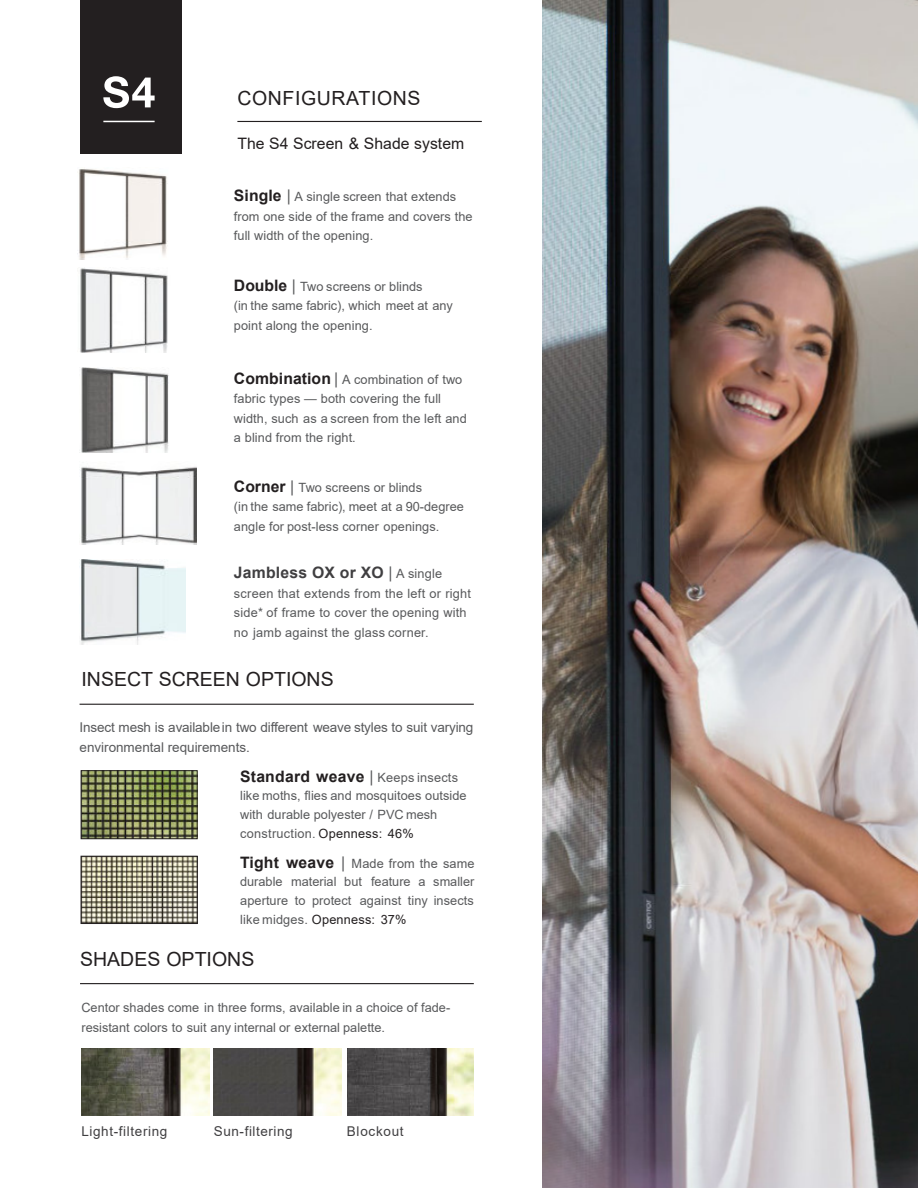
<style>
.page{position:relative;width:918px;height:1188px;background:#fff}
.page>*{position:absolute;margin:0;border:0;box-sizing:border-box;transform-origin:0 0}
.t1{font:19.5px "Arial";color:#231f20}
.t2{font:19.5px "Arial";letter-spacing:.03em;color:#231f20}
.t3{font:700 15.75px "Arial";letter-spacing:.015em;color:#231f20}
.t4{font:15.75px "Arial";letter-spacing:.005em;color:#231f20}
.t5{font:700 15.75px "Arial";letter-spacing:.015em;color:#403f41}
.t6{font:13.5px/19.5px "Arial";letter-spacing:-.01em;color:#58595b}
.t7{font:13.5px "Arial";letter-spacing:.045em;color:#403f41}
.t8{font:12.75px/19.5px "Arial";letter-spacing:.005em;color:#58595b}
.s1{font-weight:700;font-size:15.75px;color:#231f20}
.s2{font-size:15.75px}
.s3{font-weight:400;color:#58595b}
.s4{font-weight:400;font-size:12.75px;color:#58595b}
.s5{color:#231f20}
</style>
<div class="page">
<img style="left:543px;top:0;width:375px;height:1188px">
<hr style="left:237px;top:121px;width:245px;height:1px;background:#231f20">
<img style="left:82px;top:1049px;width:127px;height:66px">
<img style="left:214px;top:1049px;width:127px;height:66px">
<img style="left:348px;top:1049px;width:126px;height:66px">
<hr style="left:80px;top:983px;width:394px;height:1px;background:#231f20">
<img style="left:83px;top:772px;width:113px;height:65px">
<div style="left:81px;top:770px;width:117px;height:69px;border:1px solid #231f20"></div>
<img style="left:83px;top:858px;width:113px;height:64px">
<div style="left:81px;top:856px;width:117px;height:68px;border:1px solid #231f20"></div>
<hr style="left:80px;top:704px;width:394px;height:1px;background:#231f20">
<div style="left:80px;top:0;width:102px;height:154px;background:#231f20"></div>
<hr style="left:103px;top:121px;width:52px;height:1px;background:#fff">
<svg style="left:103px;top:76px;width:52px;height:32px"></svg>
<img style="left:79px;top:169px;width:89px;height:90px">
<img style="left:81px;top:367px;width:88px;height:85px">
<img style="left:80px;top:467px;width:116px;height:77px">
<img style="left:80px;top:268px;width:88px;height:85px">
<img style="left:80px;top:559px;width:106px;height:86px">
<h1 class="t2" style="left:237px;top:91px;width:185px">CONFIGURATIONS</h1>
<p class="t4" style="left:237px;top:137px;width:228px">The S4 Screen &amp; Shade system</p>
<p class="t8" style="left:234px;top:188px;width:240px"><span class="s1">Single</span> <span class="s2">|</span> A single screen that extends from one side of the frame and covers the full width of the opening.</p>
<p class="t8" style="left:234px;top:278px;width:220px"><span class="s1">Double</span> <span class="s2">|</span> Two screens or blinds<br>(in the same fabric), which meet at any point along the opening.</p>
<p class="t8" style="left:234px;top:371px;width:234px"><span class="s1">Combination</span> <span class="s2">|</span> A combination of two fabric types — both covering the full width, such as a screen from the left and a blind from the right.</p>
<p class="t8" style="left:234px;top:479px;width:231px"><span class="s1">Corner</span> <span class="s2">|</span> Two screens or blinds<br>(in the same fabric), meet at a 90-degree angle for post-less corner openings.</p>
<p class="t5" style="left:234px;top:567px;width:210px">Jambless OX or XO <span class="s3">|</span> <span class="s4">A single</span></p>
<p class="t8" style="left:234px;top:585px;width:239px">screen that extends from the left or right side* of frame to cover the opening with no jamb against the glass corner.</p>
<h1 class="t1" style="left:82px;top:672px;width:254px">INSECT SCREEN OPTIONS</h1>
<p class="t6" style="left:80px;top:719px;width:395px">Insect mesh is availablein two different weave styles to suit varying environmental requirements.</p>
<p class="t3" style="left:240px;top:770px;width:219px">Standard weave <span class="s3">|</span> <span class="s4">Keeps insects</span></p>
<p class="t8" style="left:240px;top:788px;width:228px;line-height:18.8px">like moths, flies and mosquitoes outside with durable polyester / PVC mesh construction. <span class="s5">Openness: 46%</span></p>
<p class="t8" style="left:240px;top:855px;width:236px;line-height:18.8px;text-align:justify"><span class="s1">Tight weave</span> <span class="s2">|</span> Made from the same durable material but feature a smaller aperture to protect against tiny insects like midges. <span class="s5">Openness: 37%</span></p>
<h1 class="t1" style="left:80px;top:952px;width:176px">SHADES OPTIONS</h1>
<p class="t8" style="left:81px;top:999px;width:370px">Centor shades come in three forms, available in a choice of fade&shy;resistant colors to suit any internal or external palette.</p>
<p class="t7" style="left:81px;top:1126px;width:87px">Light-filtering</p>
<p class="t7" style="left:214px;top:1126px;width:80px">Sun-filtering</p>
<p class="t7" style="left:347px;top:1126px;width:58px">Blockout</p>
</div>
